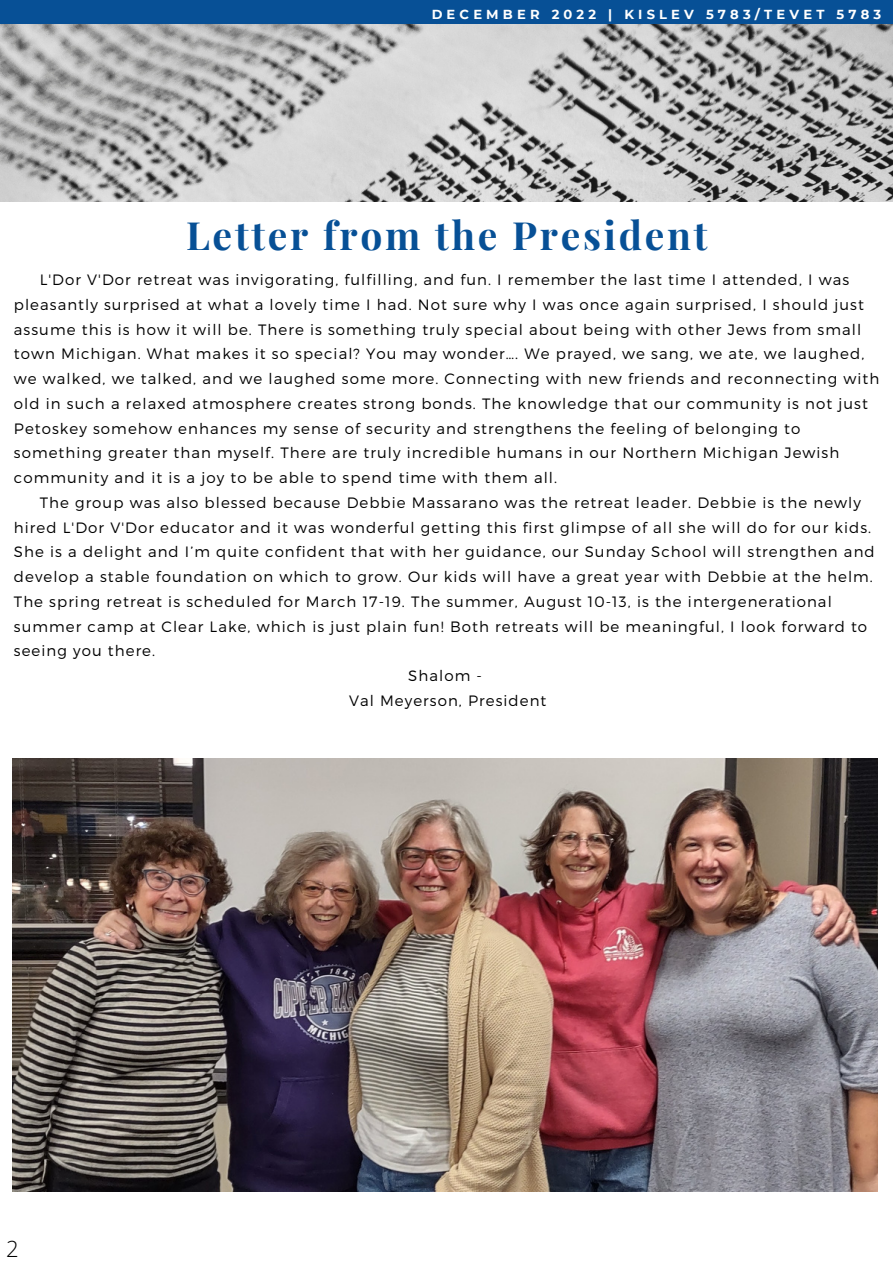
<style>
.page{position:relative;width:893px;height:1264px;background:#fff}
.page>*{position:absolute;margin:0;border:0;box-sizing:border-box;transform-origin:0 0}
.t1{font:700 39px "Playfair Display";letter-spacing:.07em;color:#075096}
.t2{font:300 22.2px "Open Sans";color:#000}
.t3{font:300 15px/24.8px "Montserrat";letter-spacing:.07em;color:#000}
.t4{font:700 13.05px "Montserrat";letter-spacing:.32em;color:#fff}
</style>
<div class="page">
<img style="left:0;top:23px;width:892px;height:179px">
<div style="left:0;top:0;width:892px;height:23px;background:#075096"></div>
<img style="left:13px;top:758px;width:864px;height:433px">
<p class="t4" style="left:431px;top:6px;width:451px">DECEMBER 2022 | KISLEV 5783/TEVET 5783</p>
<h1 class="t1" style="left:186px;top:208px;width:523px">Letter from the President</h1>
<p class="t3" style="left:14px;top:267px;width:866px;text-indent:26px">L'Dor V'Dor retreat was invigorating, fulfilling, and fun. I remember the last time I attended, I was pleasantly surprised at what a lovely time I had. Not sure why I was once again surprised, I should just assume this is how it will be. There is something truly special about being with other Jews from small town Michigan. What makes it so special? You may wonder…. We prayed, we sang, we ate, we laughed, we walked, we talked, and we laughed some more. Connecting with new friends and reconnecting with old in such a relaxed atmosphere creates strong bonds. The knowledge that our community is not just Petoskey somehow enhances my sense of security and strengthens the feeling of belonging to something greater than myself. There are truly incredible humans in our Northern Michigan Jewish community and it is a joy to be able to spend time with them all.</p>
<p class="t3" style="left:40px;top:489px;width:822px">The group was also blessed because Debbie Massarano was the retreat leader. Debbie is the newly</p>
<p class="t3" style="left:14px;top:514px;width:858px">hired L'Dor V'Dor educator and it was wonderful getting this first glimpse of all she will do for our kids.</p>
<p class="t3" style="left:14px;top:539px;width:862px">She is a delight and I’m quite confident that with her guidance, our Sunday School will strengthen and</p>
<p class="t3" style="left:14px;top:563px;width:860px">develop a stable foundation on which to grow. Our kids will have a great year with Debbie at the helm.</p>
<p class="t3" style="left:14px;top:588px;width:819px">The spring retreat is scheduled for March 17-19. The summer, August 10-13, is the intergenerational</p>
<p class="t3" style="left:14px;top:613px;width:854px">summer camp at Clear Lake, which is just plain fun! Both retreats will be meaningful, I look forward to</p>
<p class="t3" style="left:14px;top:638px;width:143px">seeing you there.</p>
<p class="t3" style="left:408px;top:662px;width:75px">Shalom -</p>
<p class="t3" style="left:349px;top:687px;width:199px">Val Meyerson, President</p>
<h2 class="t2" style="left:6px;top:1233px;width:14px">2</h2>
</div>
